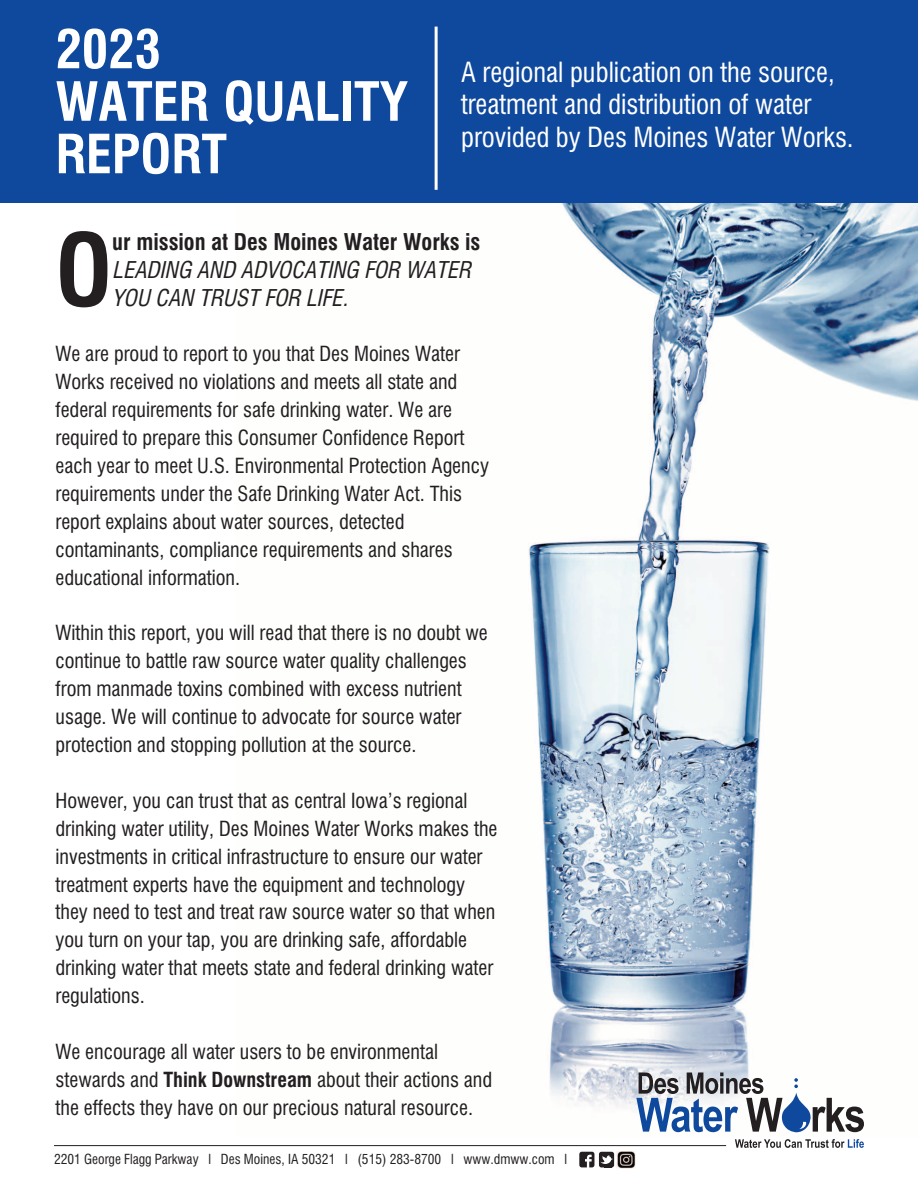
<style>
.page{position:relative;width:918px;height:1188px;background:#fff}
.page>*{position:absolute;margin:0;border:0;box-sizing:border-box;transform-origin:0 0}
.t1{font:96.6px "Corporate Condensed Bold SWFTE";color:#231f20}
.t2{font:52.5px/52.5px "Corporate Condensed Bold SWFTE";color:#fff}
.t3{font:27px/32.4px "Corporate Condensed Regular SWFTE";color:#fff}
.t4{font:22.5px/27.9px "Corporate Condensed Italic SWFTE";color:#231f20}
.t5{font:22.5px "Corporate Condensed Bold SWFTE";color:#231f20}
.t6{font:20.25px/27.9px "Corporate Condensed Regular SWFTE";color:#231f20}
.t7{font:13.5px "Corporate Condensed Regular SWFTE";color:#231f20}
.s1{font-family:"Corporate Condensed Bold SWFTE"}
</style>
<div class="page">
<img style="left:528px;top:203px;width:390px;height:930px">
<img style="left:617px;top:1152px;width:19px;height:16px">
<hr style="left:54px;top:1145px;width:672px;height:1px;background:#231f20">
<svg style="left:579px;top:1152px;width:35px;height:15px"></svg>
<svg style="left:636px;top:1073px;width:228px;height:59px"></svg>
<svg style="left:735px;top:1139px;width:129px;height:9px"></svg>
<div style="left:0;top:0;width:918px;height:203px;background:#0f499d"></div>
<hr style="left:435px;top:27px;width:3px;height:163px;background:#fff">
<h2 class="t2" style="left:55px;top:24px;width:354px">2023<br>WATER QUALITY<br>REPORT</h2>
<h3 class="t3" style="left:461px;top:58px;width:394px">A regional publication on the source, treatment and distribution of water provided by Des Moines Water Works.</h3>
<h1 class="t1" style="left:55px;top:216px;width:58px">O</h1>
<p class="t5" style="left:112px;top:229px;width:370px">ur mission at Des Moines Water Works is</p>
<p class="t4" style="left:112px;top:256px;width:360px">LEADING AND ADVOCATING FOR WATER<br>YOU CAN TRUST FOR LIFE.</p>
<p class="t6" style="left:55px;top:342px;width:435px">We are proud to report to you that Des Moines Water Works received no violations and meets all state and federal requirements for safe drinking water. We are required to prepare this Consumer Confidence Report each year to meet U.S. Environmental Protection Agency requirements under the Safe Drinking Water Act. This report explains about water sources, detected contaminants, compliance requirements and shares educational information.</p>
<p class="t6" style="left:55px;top:621px;width:434px">Within this report, you will read that there is no doubt we continue to battle raw source water quality challenges from manmade toxins combined with excess nutrient usage. We will continue to advocate for source water protection and stopping pollution at the source.</p>
<p class="t6" style="left:55px;top:788px;width:444px">However, you can trust that as central Iowa’s regional drinking water utility, Des Moines Water Works makes the investments in critical infrastructure to ensure our water treatment experts have the equipment and technology they need to test and treat raw source water so that when you turn on your tap, you are drinking safe, affordable drinking water that meets state and federal drinking water regulations.</p>
<p class="t6" style="left:55px;top:1039px;width:438px">We encourage all water users to be environmental stewards and <span class="s1">Think Downstream</span> about their actions and the effects they have on our precious natural resource.</p>
<p class="t7" style="left:54px;top:1153px;width:515px">2201 George Flagg Parkway l Des Moines, IA 50321 l (515) 283-8700 l www.dmww.com l</p>
</div>
